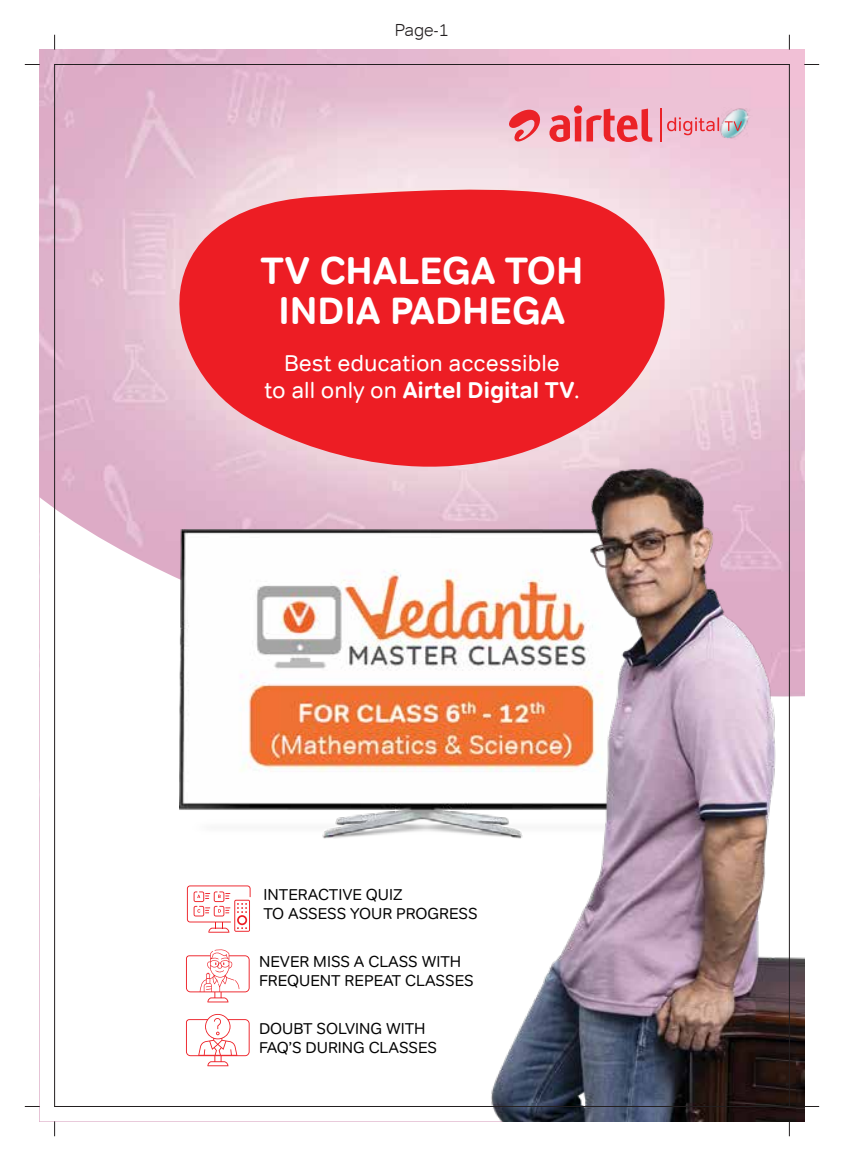
<style>
.page{position:relative;width:844px;height:1171px;background:#fff}
.page>*{position:absolute;margin:0;border:0;box-sizing:border-box;transform-origin:0 0}
.t1{font:700 38.32px/39.7px "Tondo";color:#fff;text-align:center}
.t2{font:22.93px/27.7px "Tondo";color:#fff;text-align:center}
.t3{font:300 17.5px "Tondo";color:#231f20}
.t4{font:15.75px/18.9px "Tondo";color:#050505}
.s1{font-weight:700}
</style>
<div class="page">
<img style="left:40px;top:50px;width:764px;height:447px">
<svg style="left:40px;top:497px;width:352px;height:570px"></svg>
<img style="left:179px;top:530px;width:213px;height:308px">
<img style="left:392px;top:376px;width:412px;height:745px">
<svg style="left:508px;top:110px;width:32px;height:31px"></svg>
<svg style="left:549px;top:105px;width:103px;height:37px;background:#ec8390"></svg>
<img style="left:719px;top:107px;width:34px;height:34px">
<svg style="left:667px;top:117px;width:74px;height:18px"></svg>
<hr style="left:660px;top:109px;width:1px;height:33px;background:#eb2227">
<svg style="left:137px;top:183px;width:565px;height:321px;background:#e85f68"></svg>
<svg style="left:187px;top:885px;width:63px;height:47px"></svg>
<svg style="left:186px;top:947px;width:63px;height:55px"></svg>
<svg style="left:186px;top:1014px;width:63px;height:52px"></svg>
<svg style="left:54px;top:35px;width:1px;height:15px"></svg>
<svg style="left:25px;top:64px;width:15px;height:1px"></svg>
<svg style="left:804px;top:64px;width:15px;height:1px"></svg>
<svg style="left:788px;top:35px;width:1px;height:15px"></svg>
<svg style="left:54px;top:1121px;width:1px;height:15px"></svg>
<svg style="left:25px;top:1106px;width:15px;height:1px"></svg>
<svg style="left:804px;top:1106px;width:15px;height:1px"></svg>
<svg style="left:788px;top:1121px;width:1px;height:15px"></svg>
<p class="t3" style="left:394px;top:19px;width:56px">Page-1</p>
<h1 class="t1" style="left:260px;top:251px;width:324px">TV CHALEGA TOH<br>INDIA PADHEGA</h1>
<h2 class="t2" style="left:264px;top:349px;width:316px">Best education accessible<br>to all only on <span class="s1">Airtel Digital TV</span>.</h2>
<p class="t4" style="left:263px;top:885px;width:215px">INTERACTIVE QUIZ<br>TO ASSESS YOUR PROGRESS</p>
<p class="t4" style="left:259px;top:952px;width:216px">NEVER MISS A CLASS WITH<br>FREQUENT REPEAT CLASSES</p>
<p class="t4" style="left:259px;top:1019px;width:180px">DOUBT SOLVING WITH<br>FAQ’S DURING CLASSES</p>
</div>
